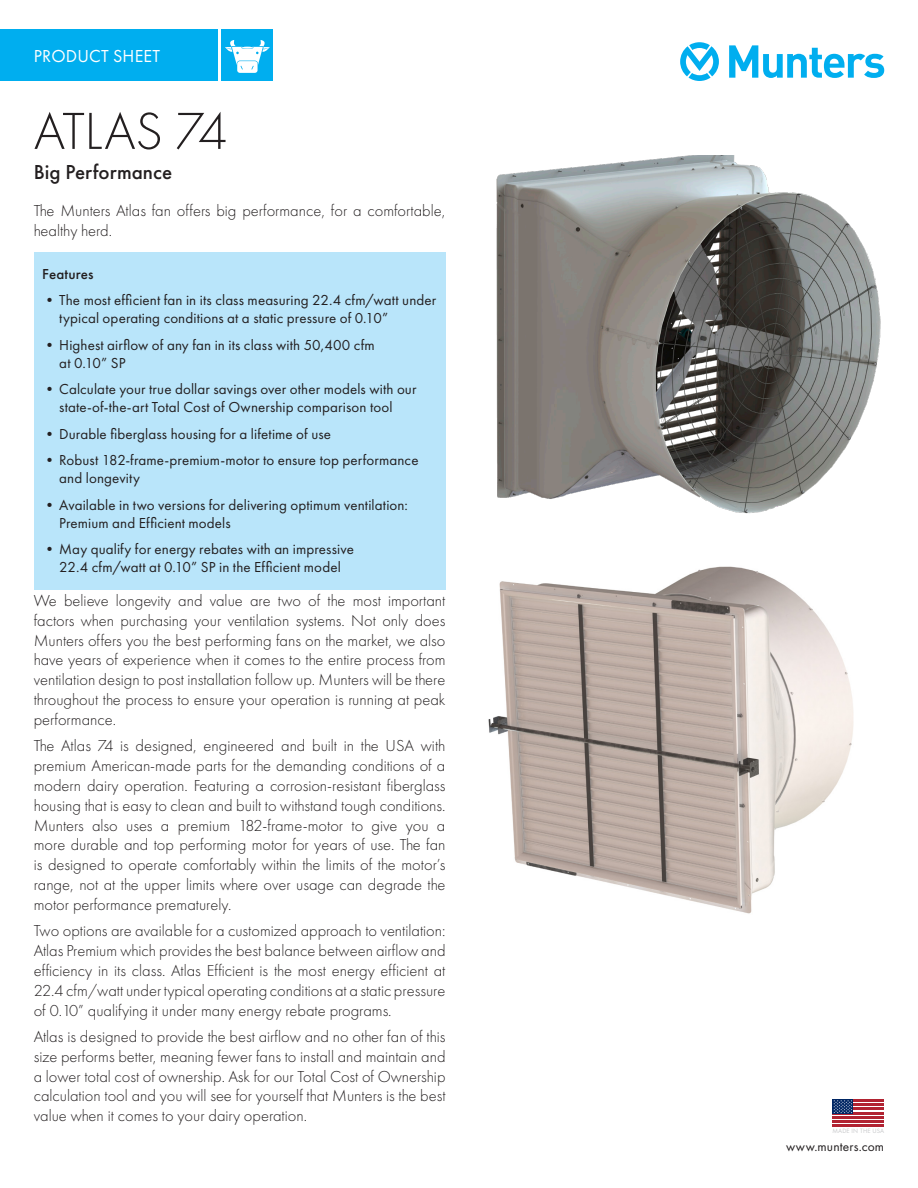
<style>
.page{position:relative;width:918px;height:1188px;background:#fff}
.page>*{position:absolute;margin:0;border:0;box-sizing:border-box;transform-origin:0 0}
.Heading_1{font:54px "Futura PT Light";letter-spacing:-.01em;color:#231f20}
.Subheading_1{font:21px "Futura PT Medium";color:#231f20}
.t1{font:18px "Futura PT";letter-spacing:.01em;color:#fff}
.Product-Text{font:16.5px/19.8px "Futura PT Light";color:#231f20;text-align:justify}
.t2{font:15px/18px "Futura PT";letter-spacing:.01em;color:#231f20}
.Subheading_2{font:15px "Futura PT Medium";letter-spacing:.01em;color:#231f20}
.t3{font:13.5px "Futura PT";letter-spacing:.01em;color:#231f20}
.t4{font:6.45px "Futura PT";letter-spacing:.01em;color:#c7c8ca}
</style>
<div class="page">
<div style="left:0;top:30px;width:218px;height:51px;background:#00aeef"></div>
<svg style="left:729px;top:45px;width:155px;height:33px"></svg>
<svg style="left:680px;top:42px;width:39px;height:39px"></svg>
<div style="left:34px;top:252px;width:412px;height:337px;background:#b9e5fa"></div>
<img style="left:496px;top:155px;width:385px;height:359px">
<img style="left:488px;top:566px;width:366px;height:348px">
<svg style="left:833px;top:1101px;width:51px;height:24px"></svg>
<hr style="left:833px;top:1099px;width:51px;height:2px;background:#b12332">
<hr style="left:833px;top:1104px;width:51px;height:2px;background:#b12332">
<hr style="left:833px;top:1108px;width:51px;height:2px;background:#b12332">
<hr style="left:833px;top:1112px;width:51px;height:2px;background:#b12332">
<hr style="left:833px;top:1116px;width:51px;height:2px;background:#b12332">
<hr style="left:833px;top:1120px;width:51px;height:2px;background:#b12332">
<hr style="left:833px;top:1125px;width:51px;height:2px;background:#b12332">
<div style="left:833px;top:1099px;width:20px;height:15px;background:#002664"></div>
<svg style="left:833px;top:1100px;width:19px;height:13px"></svg>
<div style="left:222px;top:30px;width:51px;height:51px;background:#00aeef"></div>
<svg style="left:225px;top:40px;width:45px;height:33px"></svg>
<p class="t1" style="left:34px;top:46px;width:128px">PRODUCT SHEET</p>
<p class="Heading_1" style="left:34px;top:100px;width:195px">ATLAS 74</p>
<p class="Subheading_1" style="left:34px;top:160px;width:140px">Big Performance</p>
<p class="Product-Text" style="left:34px;top:201px;width:413px">The Munters Atlas fan offers big performance, for a comfortable, healthy herd.</p>
<p class="Subheading_2" style="left:42px;top:264px;width:53px">Features</p>
<p class="t2" style="left:59px;top:291px;width:379px;text-indent:-17px">•The most efficient fan in its class measuring 22.4 cfm/watt under typical operating conditions at a static pressure of 0.10”</p>
<p class="t2" style="left:59px;top:335px;width:317px;text-indent:-17px">•Highest airflow of any fan in its class with 50,400 cfm at 0.10” SP</p>
<p class="t2" style="left:42px;top:380px;width:376px;text-align:center">•Calculate your true dollar savings over other models with our state-of-the-art Total Cost of Ownership comparison tool</p>
<p class="t2" style="left:42px;top:424px;width:290px">•Durable fiberglass housing for a lifetime of use</p>
<p class="t2" style="left:59px;top:451px;width:361px;text-indent:-17px">•Robust 182-frame-premium-motor to ensure top performance and longevity</p>
<p class="t2" style="left:59px;top:495px;width:350px;text-indent:-17px">•Available in two versions for delivering optimum ventilation:<br>Premium and Efficient models</p>
<p class="t2" style="left:42px;top:540px;width:313px;text-align:center">•May qualify for energy rebates with an impressive<br>22.4 cfm/watt at 0.10” SP in the Efficient model</p>
<p class="Product-Text" style="left:34px;top:591px;width:413px">We believe longevity and value are two of the most important factors when purchasing your ventilation systems. Not only does Munters offers you the best performing fans on the market, we also have years of experience when it comes to the entire process from ventilation design to post installation follow up. Munters will be there throughout the process to ensure your operation is running at peak performance.</p>
<p class="Product-Text" style="left:34px;top:736px;width:413px">The Atlas 74 is designed, engineered and built in the USA with premium American-made parts for the demanding conditions of a modern dairy operation. Featuring a corrosion-resistant fiberglass housing that is easy to clean and built to withstand tough conditions.<br>Munters also uses a premium 182-frame-motor to give you a more durable and top performing motor for years of use. The fan is designed to operate comfortably within the limits of the motor’s range, not at the upper limits where over usage can degrade the motor performance prematurely.</p>
<p class="Product-Text" style="left:34px;top:921px;width:413px">Two options are available for a customized approach to ventilation:<br>Atlas Premium which provides the best balance between airflow and efficiency in its class. Atlas Efficient is the most energy efficient at 22.4 cfm/watt under typical operating conditions at a static pressure of 0.10” qualifying it under many energy rebate programs.</p>
<p class="Product-Text" style="left:34px;top:1027px;width:413px">Atlas is designed to provide the best airflow and no other fan of this size performs better, meaning fewer fans to install and maintain and a lower total cost of ownership. Ask for our Total Cost of Ownership calculation tool and you will see for yourself that Munters is the best value when it comes to your dairy operation.</p>
<p class="t4" style="left:833px;top:1127px;width:53px">MADE IN THE USA</p>
<p class="t3" style="left:786px;top:1139px;width:100px">www.munters.com</p>
</div>
